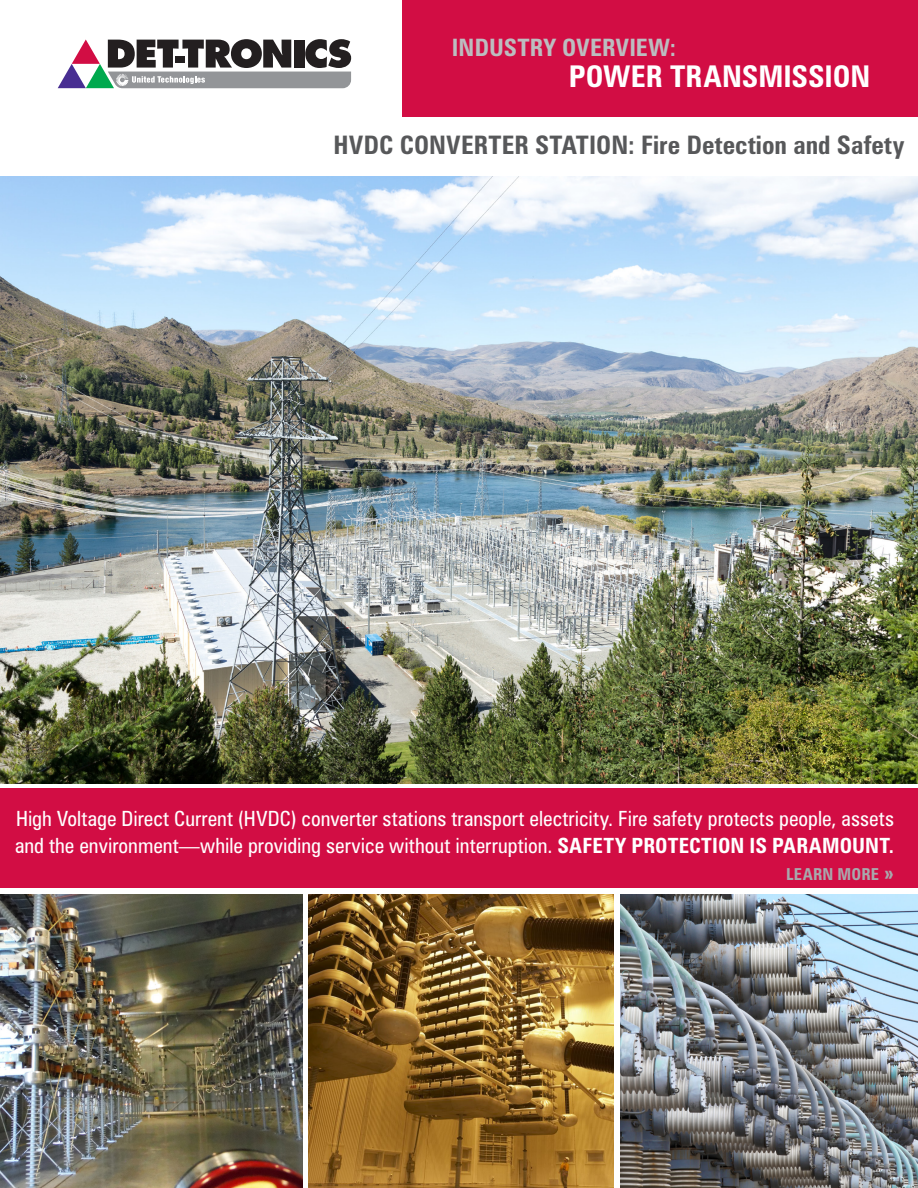
<style>
.page{position:relative;width:918px;height:1188px;background:#fff}
.page>*{position:absolute;margin:0;border:0;box-sizing:border-box;transform-origin:0 0}
.t1{font:700 condensed 30px "Zurich BT";color:#fff}
.t2{font:700 condensed 25.5px "Zurich BT";letter-spacing:.005em;color:#57585a}
.t3{font:700 condensed 24px "Zurich BT";color:#bcbdc0}
.t4{font:condensed 21px/27px "Zurich BT";color:#fff}
.t5{font:700 condensed 16.5px "Zurich BT";letter-spacing:.01em;color:#a8a9ad}
.s1{font-weight:700}
.s2{font-size:21px}
</style>
<div class="page">
<img style="left:0;top:176px;width:918px;height:607px">
<div style="left:0;top:788px;width:918px;height:100px;background:#d20d44"></div>
<svg style="left:58px;top:39px;width:293px;height:49px"></svg>
<div style="left:402px;top:0;width:516px;height:117px;background:#d20d44"></div>
<img style="left:0;top:894px;width:302px;height:294px">
<img style="left:308px;top:894px;width:306px;height:294px">
<img style="left:620px;top:894px;width:298px;height:294px">
<p class="t3" style="left:452px;top:33px;width:226px">INDUSTRY OVERVIEW:</p>
<p class="t1" style="left:569px;top:58px;width:303px">POWER TRANSMISSION</p>
<p class="t2" style="left:334px;top:130px;width:572px">HVDC CONVERTER STATION: Fire Detection and Safety</p>
<p class="t4" style="left:15px;top:805px;width:880px">High Voltage Direct Current (HVDC) converter stations transport electricity. Fire safety protects people, assets and the environment—while providing service without interruption. <span class="s1">SAFETY PROTECTION IS PARAMOUNT.</span></p>
<p class="t5" style="left:786px;top:864px;width:109px">LEARN MORE <span class="s2">»</span></p>
</div>
